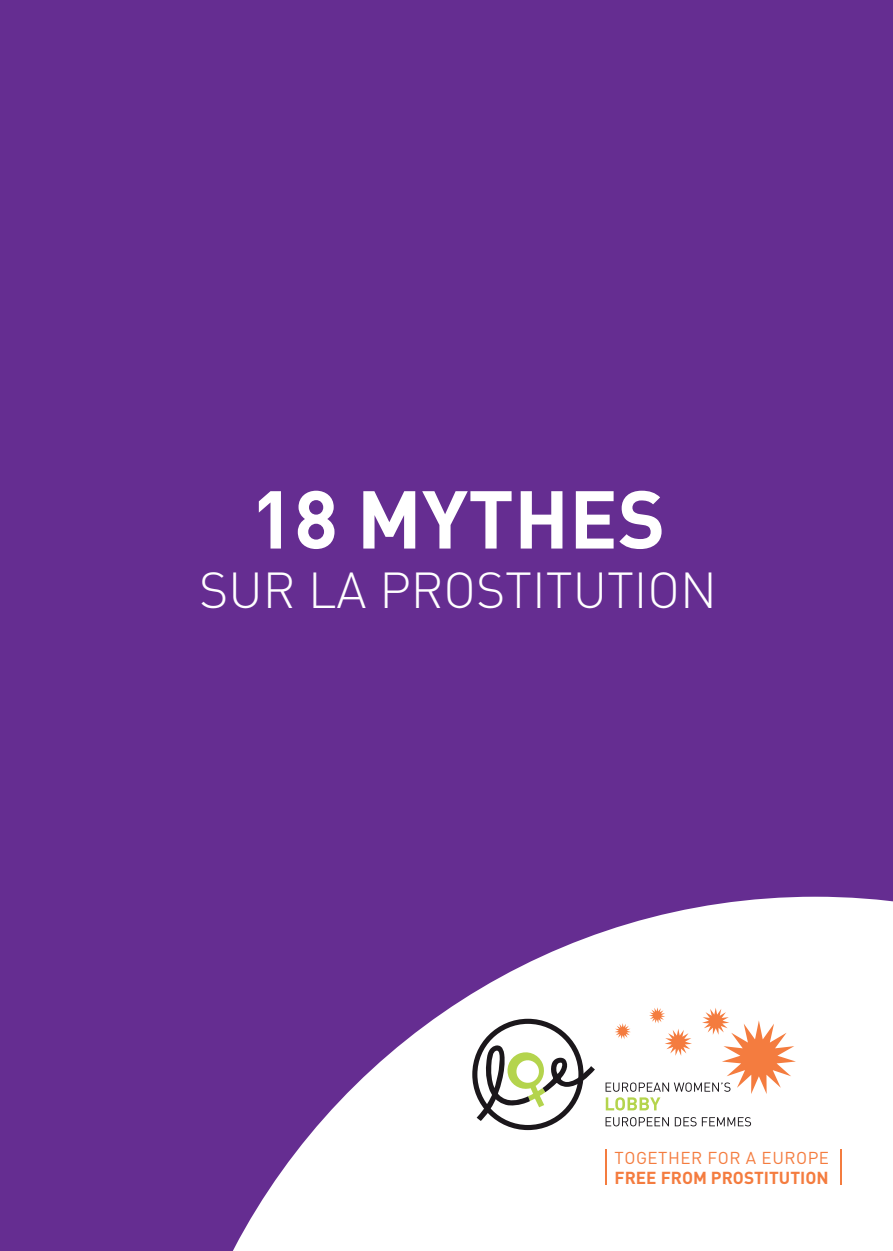
<style>
.page{position:relative;width:893px;height:1251px;background:#fff}
.page>*{position:absolute;margin:0;border:0;box-sizing:border-box;transform-origin:0 0}
.t1{font:700 80.5px "DIN";color:#fff}
.t2{font:300 49.88px "DIN";color:#fff}
.t3{font:700 17.15px "DIN";color:#f47c3f}
.t4{font:16.97px "DIN";letter-spacing:.03em;color:#f47c3f}
</style>
<div class="page">
<div style="left:0;top:0;width:893px;height:1250px;background:#652d91"></div>
<svg style="left:233px;top:896px;width:660px;height:354px;fill:#fff"></svg>
<hr style="left:605px;top:1149px;width:1px;height:35px;background:#f47c3f">
<hr style="left:840px;top:1149px;width:1px;height:35px;background:#f47c3f">
<svg style="left:606px;top:1116px;width:63px;height:10px"></svg>
<svg style="left:675px;top:1116px;width:76px;height:10px"></svg>
<svg style="left:472px;top:1018px;width:123px;height:111px;background:#c8c9c2"></svg>
<svg style="left:606px;top:1007px;width:190px;height:103px;background:#f8e6da"></svg>
<h1 class="t1" style="left:251px;top:466px;width:416px">18 MYTHES</h1>
<h2 class="t2" style="left:199px;top:559px;width:519px">SUR LA PROSTITUTION</h2>
<p class="t4" style="left:615px;top:1146px;width:216px">TOGETHER FOR A EUROPE</p>
<p class="t3" style="left:615px;top:1166px;width:216px">FREE FROM PROSTITUTION</p>
</div>
